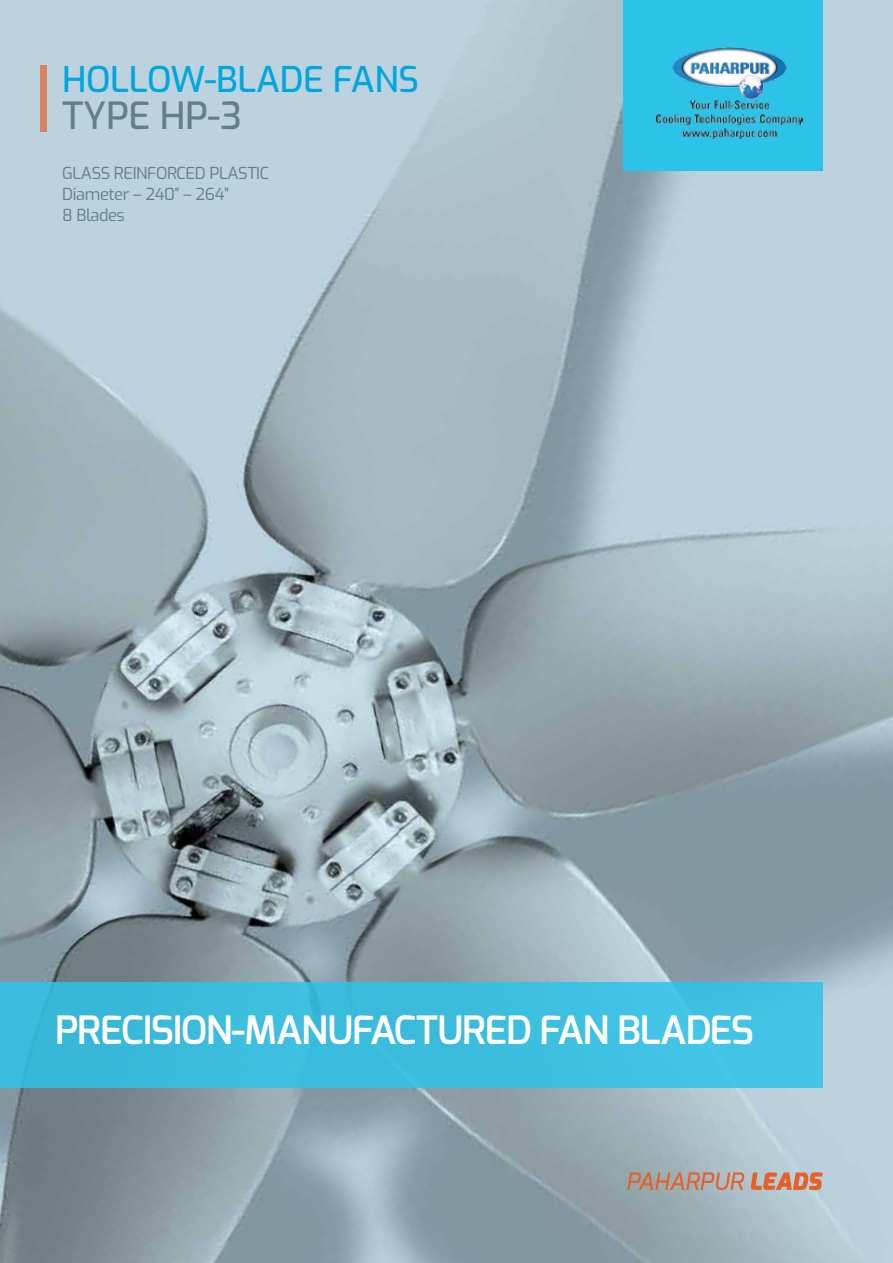
<style>
.page{position:relative;width:893px;height:1263px;background:#fff}
.page>*{position:absolute;margin:0;border:0;box-sizing:border-box;transform-origin:0 0}
.t1{font:600 39px "Exo";letter-spacing:-.025em;color:#fff}
.t2{font:500 37.35px "Exo";letter-spacing:-.01em;color:#627f88}
.t3{font:500 35.4px "Exo";letter-spacing:-.01em;color:#00a6dc}
.t4{font:16.5px/21px "Exo";letter-spacing:-.025em;color:#627f88}
</style>
<div class="page">
<img style="left:0;top:0;width:893px;height:1263px">
<div style="left:623px;top:0;width:200px;height:171px;background:#2dc3e9"></div>
<img style="left:656px;top:48px;width:146px;height:91px">
<svg style="left:627px;top:1172px;width:117px;height:18px;background:#b89586"></svg>
<svg style="left:750px;top:1172px;width:73px;height:18px"></svg>
<div style="left:0;top:982px;width:823px;height:105px;background:#3bbdde"></div>
<div style="left:41px;top:65px;width:6px;height:67px;background:#d9825f"></div>
<h3 class="t3" style="left:62px;top:52px;width:358px">HOLLOW-BLADE FANS</h3>
<h2 class="t2" style="left:62px;top:87px;width:181px">TYPE HP-3</h2>
<p class="t4" style="left:62px;top:161px;width:209px">GLASS REINFORCED PLASTIC<br>Diameter – 240” – 264”<br>8 Blades</p>
<h1 class="t1" style="left:55px;top:1005px;width:700px">PRECISION-MANUFACTURED FAN BLADES</h1>
</div>
